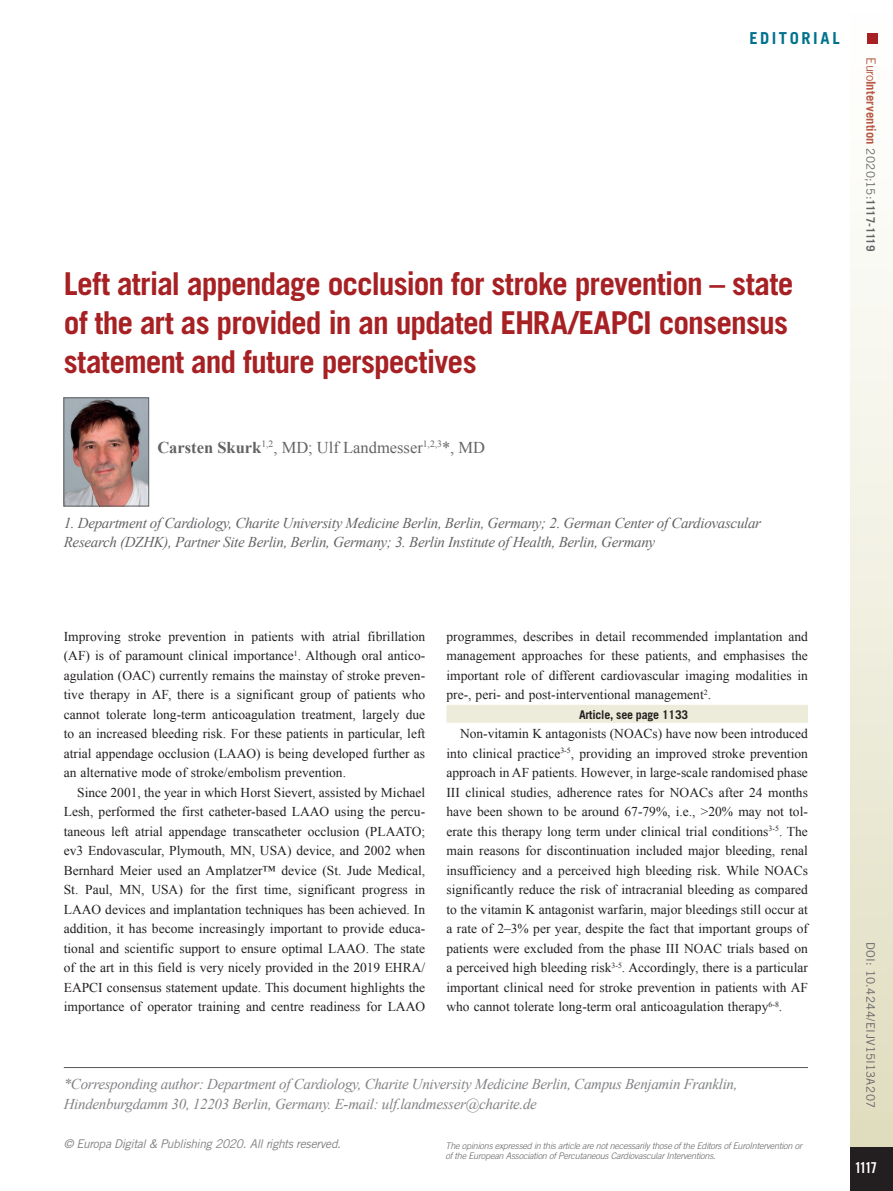
<style>
.page{position:relative;width:893px;height:1191px;background:#fff}
.page>*{position:absolute;margin:0;border:0;box-sizing:border-box;transform-origin:0 0}
.chapitre_titre{font:700 31.5px/39px "Trade Gothic LT Std";letter-spacing:-.03em;color:#a72023}
.chapitre_auteurs{font:16.5px "Times New Roman";color:#636366}
.t1{font:700 16.5px "Trade Gothic LT Std";letter-spacing:.16em;color:#00718e}
.chapitre_address{font:italic 15px/19.5px "Times New Roman";letter-spacing:-.02em;color:#636366}
.corresponding_author{font:italic 15px/19.5px "Times New Roman";letter-spacing:-.02em;color:#808285}
.t2{font:15px "Trade Gothic LT Std Bd Cn 20";color:#fff}
.text_paragraph{font:13.5px/19.5px "Times New Roman";color:#231f20;text-align:justify}
.text_1er_paragraph{font:13.5px/19.5px "Times New Roman";color:#231f20;text-align:justify}
.t3{font:700 12.75px "Trade Gothic LT Std";letter-spacing:.005em;color:#b85744}
.t4{font:italic 12px "Trade Gothic LT Std";letter-spacing:-.03em;color:#808285}
.ArticleSee{font:700 12px "Trade Gothic LT Std";letter-spacing:-.02em;color:#231f20}
.t5{font:11.7px "Trade Gothic LT Std";letter-spacing:.02em;color:#636366}
.t6{font:italic 300 9px/10.5px "Trade Gothic LT Std";letter-spacing:-.02em;color:#636366}
.s1{font-weight:700}
.s2{font-weight:400}
.s3{font-weight:400;font-size:11.7px;color:#636366}
.s4{font-size:11.7px;color:#636366}
</style>
<div class="page">
<div style="left:850px;top:0;width:43px;height:1191px;background:linear-gradient(to bottom,#fff,#dfdcbd)"></div>
<div style="left:850px;top:1147px;width:43px;height:44px;background:#231f20"></div>
<div style="left:867px;top:34px;width:11px;height:10px;background:#a72023"></div>
<hr style="left:64px;top:1067px;width:744px;height:1px;background:#57585a">
<div style="left:446px;top:705px;width:362px;height:18px;background:#edecda"></div>
<img style="left:66px;top:400px;width:81px;height:104px">
<div style="left:64px;top:398px;width:85px;height:108px;border:1px solid #636366"></div>
<p class="t1" style="left:749px;top:28px;width:92px">EDITORIAL</p>
<p class="chapitre_titre" style="left:64px;top:264px;width:731px">Left atrial appendage occlusion for stroke prevention – state of the art as provided in an updated EHRA/EAPCI consensus statement and future perspectives</p>
<p class="chapitre_auteurs" style="left:157px;top:436px;width:329px"><span class="s1">Carsten Skurk</span><sup>1,2</sup>, MD; Ulf Landmesser<sup>1,2,3</sup>*, MD</p>
<p class="chapitre_address" style="left:64px;top:512px;width:699px">1. Department of Cardiology, Charite University Medicine Berlin, Berlin, Germany; 2. German Center of Cardiovascular<br>Research (DZHK), Partner Site Berlin, Berlin, Germany; 3. Berlin Institute of Health, Berlin, Germany</p>
<p class="t3" style="left:879px;top:57px;width:195px;rotate:90deg"><span class="s2">Euro</span>Intervention <span class="s3">2020;15:</span><span class="s4">1117-1119</span></p>
<p class="text_1er_paragraph" style="left:64px;top:626px;width:363px">Improving stroke prevention in patients with atrial fibrillation (AF) is of paramount clinical importance<sup>1</sup>. Although oral antico&shy;agulation (OAC) currently remains the mainstay of stroke preven&shy;tive therapy in AF, there is a significant group of patients who cannot tolerate long-term anticoagulation treatment, largely due to an increased bleeding risk. For these patients in particular, left atrial appendage occlusion (LAAO) is being developed further as an alternative mode of stroke/embolism prevention.</p>
<p class="text_paragraph" style="left:64px;top:782px;width:363px;text-indent:14px">Since 2001, the year in which Horst Sievert, assisted by Michael Lesh, performed the first catheter-based LAAO using the percu&shy;taneous left atrial appendage transcatheter occlusion (PLAATO; ev3 Endovascular, Plymouth, MN, USA) device, and 2002 when Bernhard Meier used an Amplatzer™ device (St. Jude Medical, St. Paul, MN, USA) for the first time, significant progress in LAAO devices and implantation techniques has been achieved. In addition, it has become increasingly important to provide educa&shy;tional and scientific support to ensure optimal LAAO. The state of the art in this field is very nicely provided in the 2019 EHRA/ EAPCI consensus statement update. This document highlights the importance of operator training and centre readiness for LAAO</p>
<p class="text_paragraph" style="left:446px;top:626px;width:363px">programmes, describes in detail recommended implantation and management approaches for these patients, and emphasises the important role of different cardiovascular imaging modalities in pre-, peri- and post-interventional management<sup>2</sup>.</p>
<p class="ArticleSee" style="left:579px;top:707px;width:110px">Article, see page 1133</p>
<p class="text_paragraph" style="left:446px;top:723px;width:363px;text-indent:14px">Non-vitamin K antagonists (NOACs) have now been introduced into clinical practice<sup>3-5</sup>, providing an improved stroke prevention approach in AF patients. However, in large-scale randomised phase III clinical studies, adherence rates for NOACs after 24 months have been shown to be around 67-79%, i.e., &gt;20% may not tol&shy;erate this therapy long term under clinical trial conditions<sup>3-5</sup>. The main reasons for discontinuation included major bleeding, renal insufficiency and a perceived high bleeding risk. While NOACs significantly reduce the risk of intracranial bleeding as compared to the vitamin K antagonist warfarin, major bleedings still occur at a rate of 2–3% per year, despite the fact that important groups of patients were excluded from the phase III NOAC trials based on a perceived high bleeding risk<sup>3-5</sup>. Accordingly, there is a particular important clinical need for stroke prevention in patients with AF who cannot tolerate long-term oral anticoagulation therapy<sup>6-8</sup>.</p>
<p class="corresponding_author" style="left:64px;top:1074px;width:675px">*Corresponding author: Department of Cardiology, Charite University Medicine Berlin, Campus Benjamin Franklin,<br>Hindenburgdamm 30, 12203 Berlin, Germany. E-mail: ulf.landmesser@charite.de</p>
<p class="t4" style="left:64px;top:1137px;width:279px">© Europa Digital &amp; Publishing 2020. All rights reserved.</p>
<p class="t6" style="left:446px;top:1140px;width:358px">The opinions expressed in this article are not necessarily those of the Editors of EuroIntervention or of the European Association of Percutaneous Cardiovascular Interventions.</p>
<p class="t5" style="left:878px;top:942px;width:167px;rotate:90deg">DOI: 10.4244/EIJV15I13A207</p>
<p class="t2" style="left:855px;top:1158px;width:24px">1117</p>
</div>
